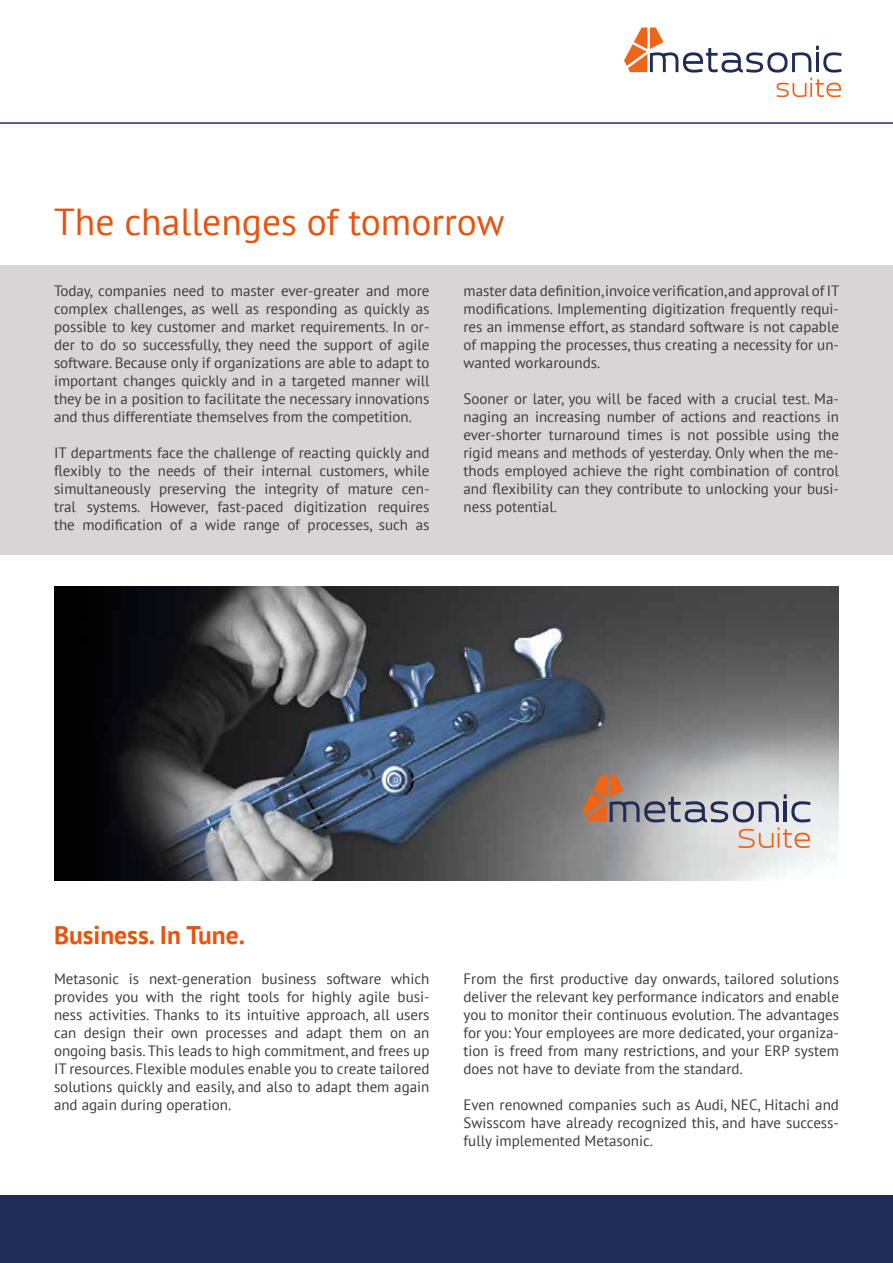
<style>
.page{position:relative;width:893px;height:1263px;background:#fff}
.page>*{position:absolute;margin:0;border:0;box-sizing:border-box;transform-origin:0 0}
.t1{font:37.5px "PT Sans";color:#e9530e}
.t2{font:700 25.5px "PT Sans";color:#e9530e}
.t3{font:15px/18px "PT Sans";color:#3c3c3b;text-align:justify}
</style>
<div class="page">
<div style="left:0;top:1195px;width:893px;height:68px;background:#212c55"></div>
<div style="left:0;top:266px;width:893px;height:289px;background:#d7d5d6"></div>
<img style="left:54px;top:587px;width:785px;height:293px">
<svg style="left:582px;top:775px;width:228px;height:73px"></svg>
<hr style="left:0;top:122px;width:893px;height:2px;background:#212c55">
<svg style="left:624px;top:28px;width:217px;height:69px"></svg>
<h1 class="t1" style="left:54px;top:198px;width:452px">The challenges of tomorrow</h1>
<p class="t3" style="left:54px;top:282px;width:377px">Today, companies need to master ever-greater and more complex challenges, as well as responding as quickly as possible to key customer and market requirements. In or&shy;der to do so successfully, they need the support of agile software. Because only if organizations are able to adapt to important changes quickly and in a targeted manner will they be in a position to facilitate the necessary innovations and thus differentiate themselves from the competition.</p>
<p class="t3" style="left:54px;top:444px;width:377px">IT departments face the challenge of reacting quickly and flexibly to the needs of their internal customers, while simultaneously preserving the integrity of mature cen&shy;tral systems. However, fast-paced digitization requires the modification of a wide range of processes, such as</p>
<p class="t3" style="left:463px;top:282px;width:378px">master data definition, invoice verification, and approval of IT modifications. Implementing digitization frequently requi&shy;res an immense effort, as standard software is not capable of mapping the processes, thus creating a necessity for un&shy;wanted workarounds.</p>
<p class="t3" style="left:463px;top:390px;width:377px">Sooner or later, you will be faced with a crucial test. Ma&shy;naging an increasing number of actions and reactions in ever-shorter turnaround times is not possible using the rigid means and methods of yesterday. Only when the me&shy;thods employed achieve the right combination of control and flexibility can they contribute to unlocking your busi&shy;ness potential.</p>
<h2 class="t2" style="left:54px;top:918px;width:193px">Business. In Tune.</h2>
<p class="t3" style="left:54px;top:969px;width:377px">Metasonic is next-generation business software which provides you with the right tools for highly agile busi&shy;ness activities. Thanks to its intuitive approach, all users can design their own processes and adapt them on an ongoing basis. This leads to high commitment, and frees up IT resources. Flexible modules enable you to create tailored solutions quickly and easily, and also to adapt them again and again during operation.</p>
<p class="t3" style="left:463px;top:969px;width:377px">From the first productive day onwards, tailored solutions deliver the relevant key performance indicators and enable you to monitor their continuous evolution. The advantages for you: Your employees are more dedicated, your organiza&shy;tion is freed from many restrictions, and your ERP system does not have to deviate from the standard.</p>
<p class="t3" style="left:463px;top:1095px;width:377px">Even renowned companies such as Audi, NEC, Hitachi and Swisscom have already recognized this, and have success&shy;fully implemented Metasonic.</p>
</div>
